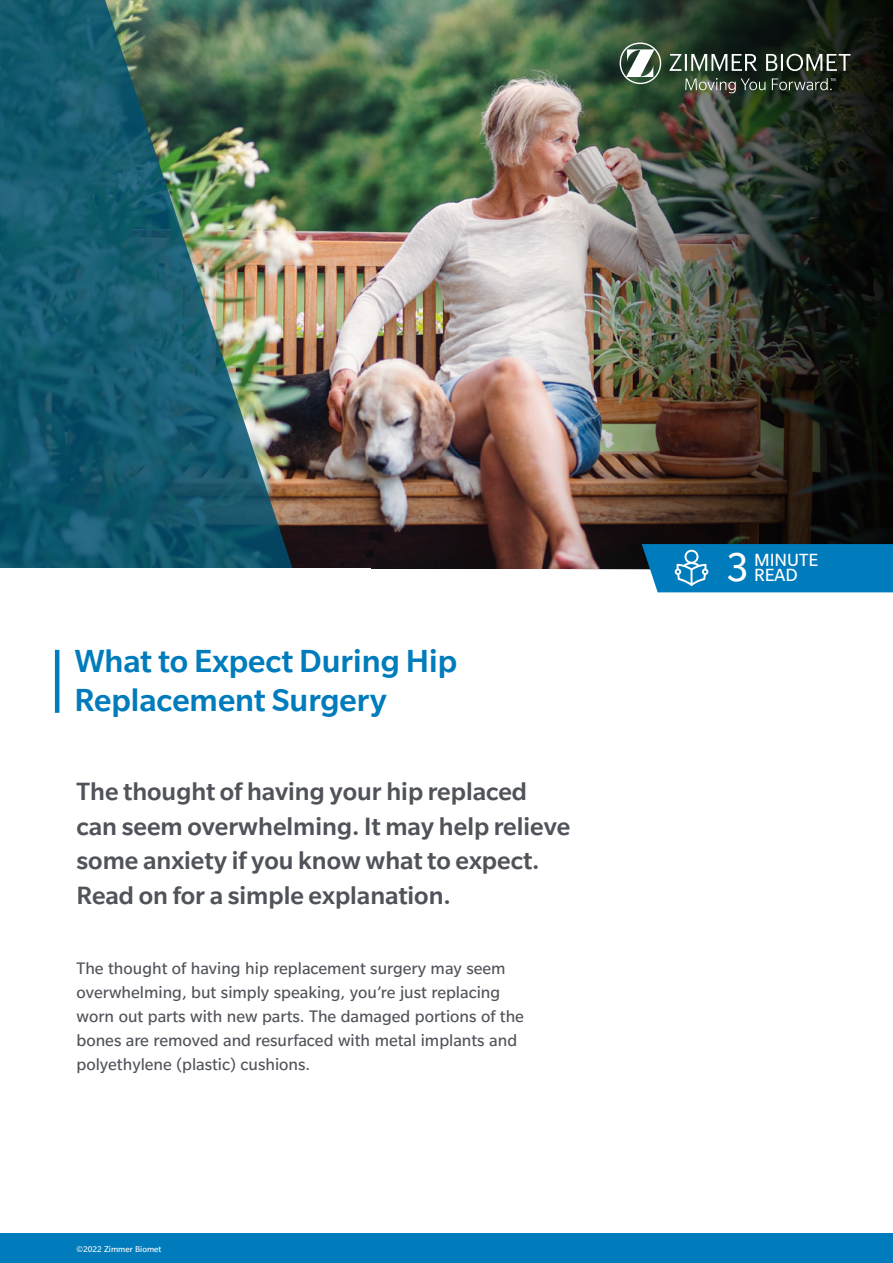
<style>
.page{position:relative;width:893px;height:1263px;background:#fff}
.page>*{position:absolute;margin:0;border:0;box-sizing:border-box;transform-origin:0 0}
.t1{font:43.2px "Slate";color:#fff}
.t2{font:500 34.5px/39px "Slate Pro";color:#007bbb}
.t3{font:500 27px/34.5px "Slate Pro";color:#50535a}
.t4{font:19.05px/15.6px "Slate Pro";color:#fff}
.t5{font:18px/24px "Slate Pro";color:#50535a}
.t6{font:9px "Slate Pro";color:#fff}
</style>
<div class="page">
<div style="left:0;top:1233px;width:893px;height:30px;background:#007bbb"></div>
<img style="left:307px;top:0;width:224px;height:568px">
<img style="left:531px;top:0;width:362px;height:569px">
<img style="left:0;top:0;width:307px;height:568px">
<hr style="left:55px;top:650px;width:4px;height:63px;background:#007bbb">
<svg style="left:642px;top:544px;width:251px;height:48px"></svg>
<svg style="left:669px;top:54px;width:181px;height:17px"></svg>
<svg style="left:620px;top:43px;width:41px;height:41px"></svg>
<svg style="left:685px;top:78px;width:80px;height:15px"></svg>
<svg style="left:772px;top:78px;width:63px;height:12px"></svg>
<h2 class="t2" style="left:74px;top:640px;width:384px">What to Expect During Hip<br>Replacement Surgery</h2>
<h3 class="t3" style="left:77px;top:773px;width:495px">The thought of having your hip replaced can seem overwhelming. It may help relieve some anxiety if you know what to expect.<br>Read on for a simple explanation.</h3>
<p class="t5" style="left:77px;top:955px;width:449px">The thought of having hip replacement surgery may seem overwhelming, but simply speaking, you’re just replacing worn out parts with new parts. The damaged portions of the bones are removed and resurfaced with metal implants and polyethylene (plastic) cushions.</p>
<p class="t6" style="left:76px;top:1243px;width:87px">©2022 Zimmer Biomet</p>
<h1 class="t1" style="left:726px;top:545px;width:24px">3</h1>
<p class="t4" style="left:754px;top:551px;width:66px">MINUTE<br>READ</p>
</div>
